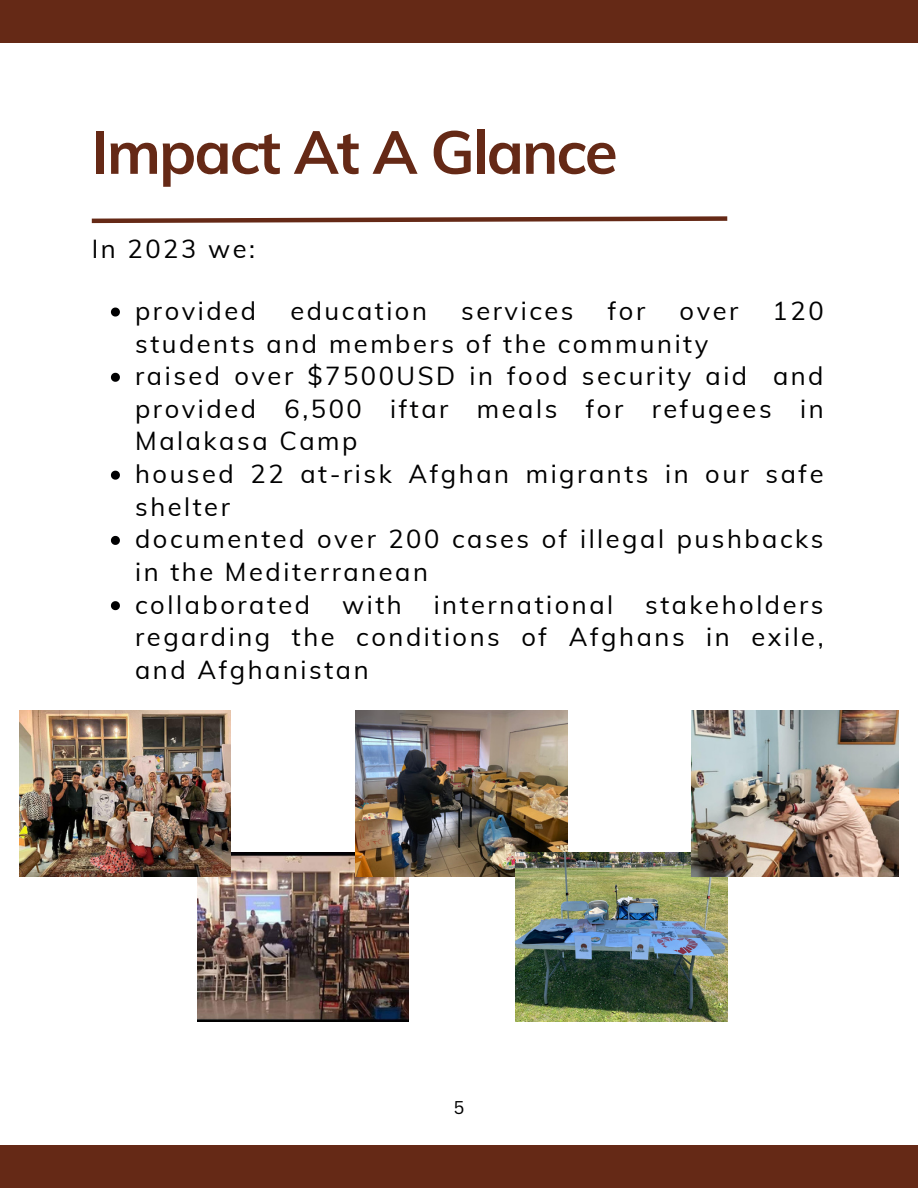
<style>
.page{position:relative;width:918px;height:1188px;background:#fff}
.page>*{position:absolute;margin:0;border:0;box-sizing:border-box;transform-origin:0 0}
.t1{font:700 60px "Muli";letter-spacing:-.03em;color:#652916}
.t2{font:25.5px/32.7px "Muli";letter-spacing:.1em;color:#000001;text-align:justify}
.t3{font:18px "Canva Sans";color:#000001}
</style>
<div class="page">
<img style="left:197px;top:852px;width:212px;height:169px">
<img style="left:356px;top:710px;width:211px;height:167px">
<img style="left:516px;top:852px;width:211px;height:169px">
<img style="left:692px;top:710px;width:207px;height:167px">
<img style="left:19px;top:710px;width:212px;height:167px">
<svg style="left:91px;top:216px;width:637px;height:8px"></svg>
<div style="left:0;top:0;width:918px;height:43px;background:#652916"></div>
<svg style="left:111px;top:308px;width:9px;height:9px"></svg>
<svg style="left:111px;top:373px;width:9px;height:9px"></svg>
<svg style="left:111px;top:471px;width:9px;height:9px"></svg>
<svg style="left:111px;top:536px;width:9px;height:9px"></svg>
<svg style="left:111px;top:601px;width:9px;height:9px"></svg>
<div style="left:0;top:1145px;width:918px;height:43px;background:#652916"></div>
<p class="t1" style="left:92px;top:114px;width:527px">Impact At A Glance</p>
<p class="t2" style="left:92px;top:232px;width:165px">In 2023 we:</p>
<p class="t2" style="left:135px;top:294px;width:123px">provided</p>
<p class="t2" style="left:290px;top:294px;width:138px">education</p>
<p class="t2" style="left:461px;top:294px;width:114px">services</p>
<p class="t2" style="left:608px;top:294px;width:39px">for</p>
<p class="t2" style="left:680px;top:294px;width:60px">over</p>
<p class="t2" style="left:773px;top:294px;width:52px">120</p>
<p class="t2" style="left:135px;top:327px;width:575px">students and members of the community</p>
<p class="t2" style="left:135px;top:359px;width:690px">raised over $7500USD in food security aid and provided 6,500 iftar meals for refugees in Malakasa Camp</p>
<p class="t2" style="left:135px;top:457px;width:690px">housed 22 at-risk Afghan migrants in our safe shelter</p>
<p class="t2" style="left:135px;top:522px;width:690px">documented over 200 cases of illegal pushbacks in the Mediterranean</p>
<p class="t2" style="left:135px;top:588px;width:690px">collaborated with international stakeholders regarding the conditions of Afghans in exile, and Afghanistan</p>
<p class="t3" style="left:454px;top:1094px;width:12px">5</p>
</div>
